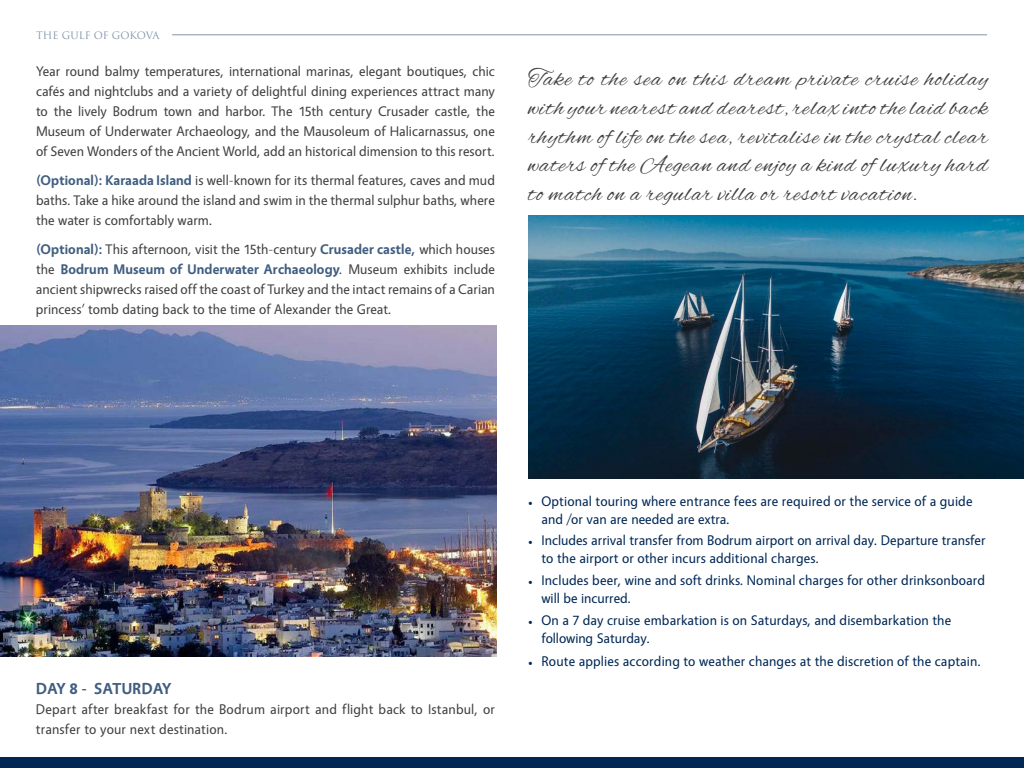
<style>
.page{position:relative;width:1024px;height:768px;background:#fff}
.page>*{position:absolute;margin:0;border:0;box-sizing:border-box;transform-origin:0 0}
.t1{font:24px/28.8px "Alex Brush";letter-spacing:.045em;color:#404040;text-align:justify}
.t2{font:700 16px "Vegur";letter-spacing:.03em;color:#405e80}
.t3{font:14px/20px "Vegur";letter-spacing:.005em;color:#404040;text-align:justify}
.t4{font:14px/18px "Vegur";letter-spacing:.01em;color:#002856}
.t5{font:10px "Trajan Pro";color:#8094aa}
.s1{font-weight:700;color:#405e80}
.s2{font-family:"Minion Pro";font-size:12px}
</style>
<div class="page">
<hr style="left:172px;top:35px;width:815px;height:1px;background:#8094aa">
<img style="left:0;top:325px;width:496px;height:332px">
<img style="left:528px;top:215px;width:496px;height:264px">
<div style="left:0;top:757px;width:1024px;height:11px;background:#002856"></div>
<p class="t5" style="left:36px;top:29px;width:125px">THE GULF OF GOKOVA</p>
<p class="t3" style="left:36px;top:61px;width:461px">Year round balmy temperatures, international marinas, elegant boutiques, chic cafés and nightclubs and a variety of delightful dining experiences attract many to the lively Bodrum town and harbor. The 15th century Crusader castle, the Museum of Underwater Archaeology, and the Mausoleum of Halicarnassus, one of Seven Wonders of the Ancient World, add an historical dimension to this resort.</p>
<p class="t3" style="left:36px;top:171px;width:460px"><span class="s1">(Optional): Karaada Island</span> is well-known for its thermal features, caves and mud baths. Take a hike around the island and swim in the thermal sulphur baths, where the water is comfortably warm.</p>
<p class="t3" style="left:36px;top:240px;width:461px"><span class="s1">(Optional):</span> This afternoon, visit the 15th-century <span class="s1">Crusader castle,</span> which houses the <span class="s1">Bodrum Museum of Underwater Archaeology</span>. Museum exhibits include ancient shipwrecks raised off the coast of Turkey and the intact remains of a Carian princess’ tomb dating back to the time of Alexander the Great.</p>
<p class="t1" style="left:528px;top:66px;width:462px">Take to the sea on this dream private cruise holiday with your nearest and dearest, relax into the laid back rhythm of life on the sea, revitalise in the crystal clear waters of the Aegean and enjoy a kind of luxury hard to match on a regular villa or resort vacation.</p>
<p class="t2" style="left:36px;top:680px;width:137px">DAY 8 - SATURDAY</p>
<p class="t3" style="left:36px;top:700px;width:461px">Depart after breakfast for the Bodrum airport and flight back to Istanbul, or transfer to your next destination.</p>
<p class="t4" style="left:542px;top:492px;width:433px;text-indent:-14px"><span class="s2">•</span> Optional touring where entrance fees are required or the service of a guide and /or van are needed are extra.</p>
<p class="t4" style="left:542px;top:532px;width:446px;text-indent:-14px"><span class="s2">•</span> Includes arrival transfer from Bodrum airport on arrival day. Departure transfer to the airport or other incurs additional charges.</p>
<p class="t4" style="left:542px;top:572px;width:445px;text-indent:-14px"><span class="s2">•</span> Includes beer, wine and soft drinks. Nominal charges for other drinksonboard will be incurred.</p>
<p class="t4" style="left:542px;top:612px;width:411px;text-indent:-14px"><span class="s2">•</span> On a 7 day cruise embarkation is on Saturdays, and disembarkation the following Saturday.</p>
<p class="t4" style="left:528px;top:652px;width:454px"><span class="s2">•</span> Route applies according to weather changes at the discretion of the captain.</p>
</div>
